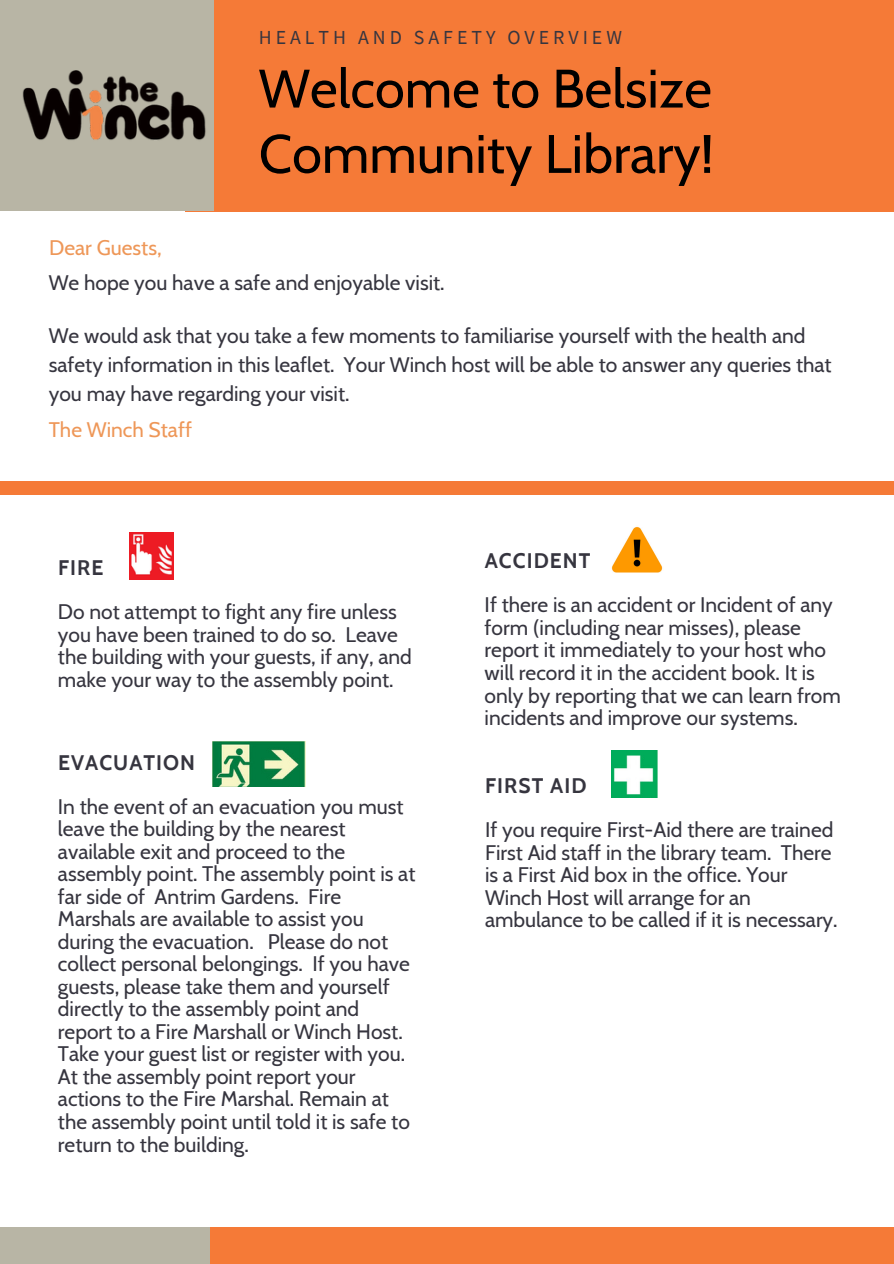
<style>
.page{position:relative;width:894px;height:1264px;background:#fff}
.page>*{position:absolute;margin:0;border:0;box-sizing:border-box;transform-origin:0 0}
.t1{font:54px/65.2px "Cabin";color:#000}
.t2{font:21px/22.5px "Cabin";color:#36353f}
.t3{font:700 21px "Cabin";letter-spacing:.05em;color:#36353f}
.t4{font:21px "Cabin";color:#ee9758}
.t5{font:19.8px "Source Sans Pro";letter-spacing:.2em;color:#36353f}
</style>
<div class="page">
<div style="left:185px;top:0;width:708px;height:211px;background:#f57a37"></div>
<div style="left:0;top:0;width:213px;height:211px;background:#b8b5a5"></div>
<div style="left:0;top:1227px;width:226px;height:36px;background:#b8b5a5"></div>
<div style="left:210px;top:1227px;width:683px;height:36px;background:#f57a37"></div>
<img style="left:22px;top:70px;width:184px;height:70px">
<div style="left:0;top:481px;width:893px;height:14px;background:#f57a37"></div>
<img style="left:129px;top:532px;width:44px;height:47px">
<img style="left:611px;top:750px;width:46px;height:47px">
<img style="left:611px;top:526px;width:52px;height:46px">
<img style="left:213px;top:741px;width:92px;height:45px">
<p class="t4" style="left:49px;top:235px;width:114px">Dear Guests,</p>
<p class="t5" style="left:259px;top:24px;width:364px">HEALTH AND SAFETY OVERVIEW</p>
<h1 class="t1" style="left:259px;top:56px;width:456px">Welcome to Belsize<br>Community Library!</h1>
<p class="t2" style="left:49px;top:271px;width:397px">We hope you have a safe and enjoyable visit.</p>
<p class="t2" style="left:49px;top:320px;width:784px;line-height:29.2px">We would ask that you take a few moments to familiarise yourself with the health and safety information in this leaflet. Your Winch host will be able to answer any queries that you may have regarding your visit.</p>
<p class="t4" style="left:49px;top:417px;width:145px">The Winch Staff</p>
<p class="t3" style="left:58px;top:555px;width:47px">FIRE</p>
<p class="t2" style="left:58px;top:600px;width:355px">Do not attempt to fight any fire unless you have been trained to do so. Leave the building with your guests, if any, and make your way to the assembly point.</p>
<p class="t3" style="left:58px;top:749px;width:138px">EVACUATION</p>
<p class="t2" style="left:58px;top:794px;width:359px">In the event of an evacuation you must leave the building by the nearest available exit and proceed to the assembly point. The assembly point is at far side of Antrim Gardens. Fire Marshals are available to assist you during the evacuation. Please do not collect personal belongings. If you have guests, please take them and yourself directly to the assembly point and report to a Fire Marshall or Winch Host.<br>Take your guest list or register with you.<br>At the assembly point report your actions to the Fire Marshal. Remain at the assembly point until told it is safe to return to the building.</p>
<p class="t3" style="left:484px;top:548px;width:107px">ACCIDENT</p>
<p class="t2" style="left:484px;top:593px;width:357px">If there is an accident or Incident of any form (including near misses), please report it immediately to your host who will record it in the accident book. It is only by reporting that we can learn from incidents and improve our systems.</p>
<p class="t3" style="left:485px;top:773px;width:103px">FIRST AID</p>
<p class="t2" style="left:485px;top:818px;width:354px">If you require First-Aid there are trained First Aid staff in the library team. There is a First Aid box in the office. Your Winch Host will arrange for an ambulance to be called if it is necessary.</p>
</div>
